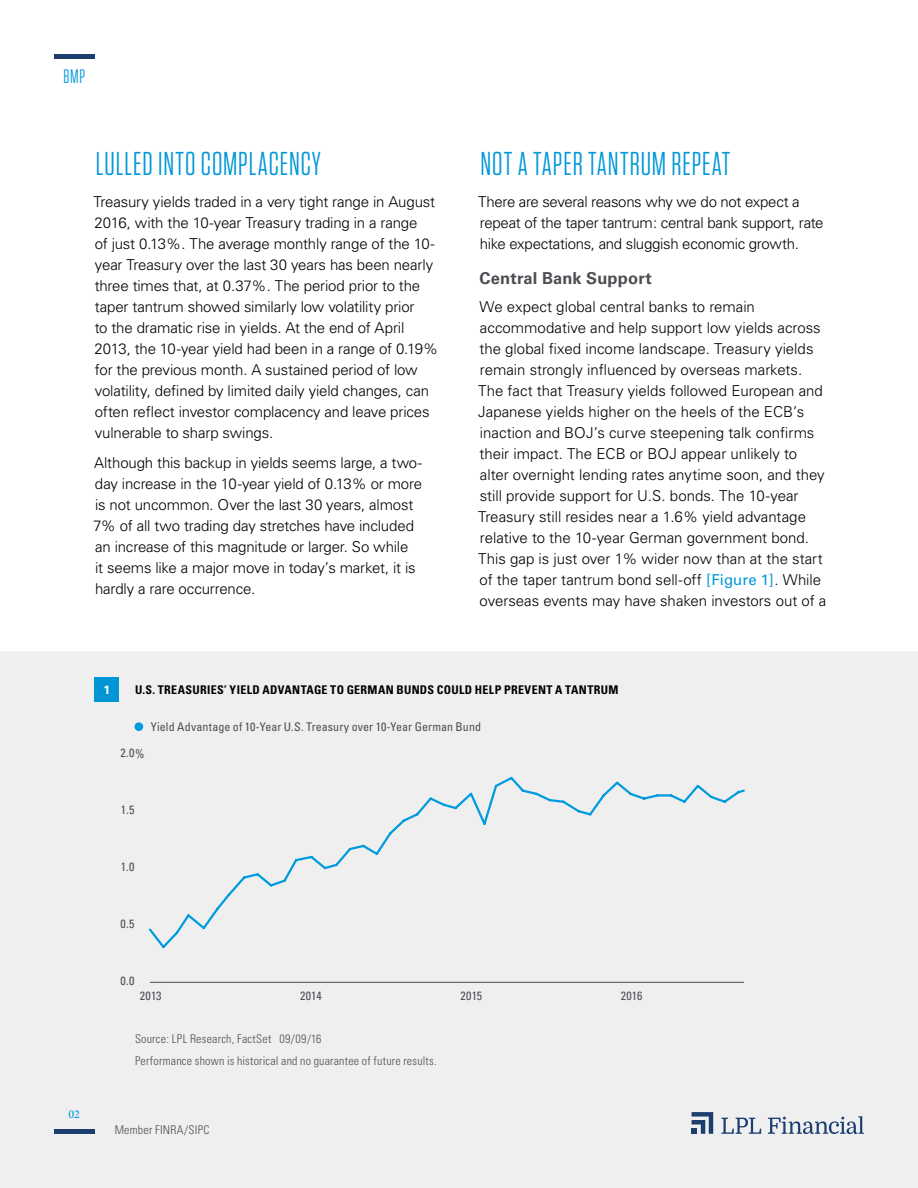
<style>
.page{position:relative;width:918px;height:1188px;background:#fff}
.page>*{position:absolute;margin:0;border:0;box-sizing:border-box;transform-origin:0 0}
.t1{font:33px "Tungsten Narrow";letter-spacing:.03em;color:#0098d8}
.t2{font:19.5px "Tungsten Narrow";color:#0098d8}
.t3{font:700 16.5px "Univers";letter-spacing:.01em;color:#4b4f54}
.t4{font:300 15px/21px "Univers";letter-spacing:-.01em;color:#000}
.t5{font:300 condensed 12px/21.8px "Univers";letter-spacing:.02em;color:#4b4f54}
.t6{font:condensed 12px "Univers";letter-spacing:.005em;color:#4b4f54}
.t7{font:700 condensed 12px "Univers";letter-spacing:.025em;color:#000}
.t8{font:500 12px "Minion Pro";color:#0098d8}
.t9{font:700 12px "Univers";color:#fff}
.s1{font-weight:400;color:#0098d8}
</style>
<div class="page">
<div style="left:0;top:1080px;width:918px;height:108px;background:#efeff0"></div>
<hr style="left:54px;top:1130px;width:40px;height:4px;background:#1b3e6f">
<hr style="left:54px;top:54px;width:40px;height:4px;background:#1b3e6f">
<svg style="left:692px;top:1112px;width:21px;height:22px"></svg>
<svg style="left:721px;top:1118px;width:40px;height:16px"></svg>
<svg style="left:768px;top:1116px;width:96px;height:18px"></svg>
<div style="left:0;top:651px;width:918px;height:445px;background:#efeff0"></div>
<div style="left:94px;top:677px;width:25px;height:25px;background:#0096d6"></div>
<div style="left:135px;top:722px;width:8px;height:9px;background:#009bde;border-radius:50%"></div>
<svg style="left:149px;top:777px;width:596px;height:171px"></svg>
<hr style="left:150px;top:982px;width:594px;height:1px;background:#4b4f54">
<h2 class="t2" style="left:63px;top:67px;width:23px">BMP</h2>
<h1 class="t1" style="left:96px;top:147px;width:227px">LULLED INTO COMPLACENCY</h1>
<p class="t4" style="left:93px;top:191px;width:346px">Treasury yields traded in a very tight range in August 2016, with the 10-year Treasury trading in a range<br>of just 0.13%. The average monthly range of the 10- year Treasury over the last 30 years has been nearly three times that, at 0.37%. The period prior to the taper tantrum showed similarly low volatility prior<br>to the dramatic rise in yields. At the end of April 2013, the 10-year yield had been in a range of 0.19% for the previous month. A sustained period of low volatility, defined by limited daily yield changes, can often reflect investor complacency and leave prices vulnerable to sharp swings.</p>
<p class="t4" style="left:93px;top:452px;width:331px">Although this backup in yields seems large, a two&shy;day increase in the 10-year yield of 0.13% or more is not uncommon. Over the last 30 years, almost 7% of all two trading day stretches have included an increase of this magnitude or larger. So while<br>it seems like a major move in today’s market, it is hardly a rare occurrence.</p>
<h1 class="t1" style="left:481px;top:147px;width:251px">NOT A TAPER TANTRUM REPEAT</h1>
<p class="t4" style="left:478px;top:191px;width:347px">There are several reasons why we do not expect a repeat of the taper tantrum: central bank support, rate hike expectations, and sluggish economic growth.</p>
<p class="t3" style="left:480px;top:268px;width:174px">Central Bank Support</p>
<p class="t4" style="left:478px;top:296px;width:350px">We expect global central banks to remain accommodative and help support low yields across the global fixed income landscape. Treasury yields remain strongly influenced by overseas markets.<br>The fact that Treasury yields followed European and Japanese yields higher on the heels of the ECB’s inaction and BOJ’s curve steepening talk confirms their impact. The ECB or BOJ appear unlikely to alter overnight lending rates anytime soon, and they still provide support for U.S. bonds. The 10-year Treasury still resides near a 1.6% yield advantage relative to the 10-year German government bond.<br>This gap is just over 1% wider now than at the start of the taper tantrum bond sell-off <span class="s1">[Figure 1]</span>. While overseas events may have shaken investors out of a</p>
<p class="t8" style="left:68px;top:1106px;width:13px">02</p>
<p class="t9" style="left:103px;top:682px;width:8px">1</p>
<p class="t7" style="left:135px;top:683px;width:485px">U.S. TREASURIES’ YIELD ADVANTAGE TO GERMAN BUNDS COULD HELP PREVENT A TANTRUM</p>
<p class="t6" style="left:151px;top:719px;width:332px">Yield Advantage of 10-Year U.S. Treasury over 10-Year German Bund</p>
<p class="t6" style="left:120px;top:746px;width:26px">2.0%</p>
<p class="t6" style="left:121px;top:803px;width:15px">1.5</p>
<p class="t6" style="left:121px;top:860px;width:15px">1.0</p>
<p class="t6" style="left:120px;top:917px;width:16px">0.5</p>
<p class="t6" style="left:120px;top:974px;width:16px">0.0</p>
<p class="t6" style="left:140px;top:988px;width:23px">2013</p>
<p class="t6" style="left:300px;top:988px;width:23px">2014</p>
<p class="t6" style="left:461px;top:988px;width:23px">2015</p>
<p class="t6" style="left:621px;top:988px;width:23px">2016</p>
<p class="t5" style="left:135px;top:1028px;width:303px">Source: LPL Research, FactSet 09/09/16<br>Performance shown is historical and no guarantee of future results.</p>
<p class="t5" style="left:115px;top:1119px;width:96px">Member FINRA/SIPC</p>
</div>
